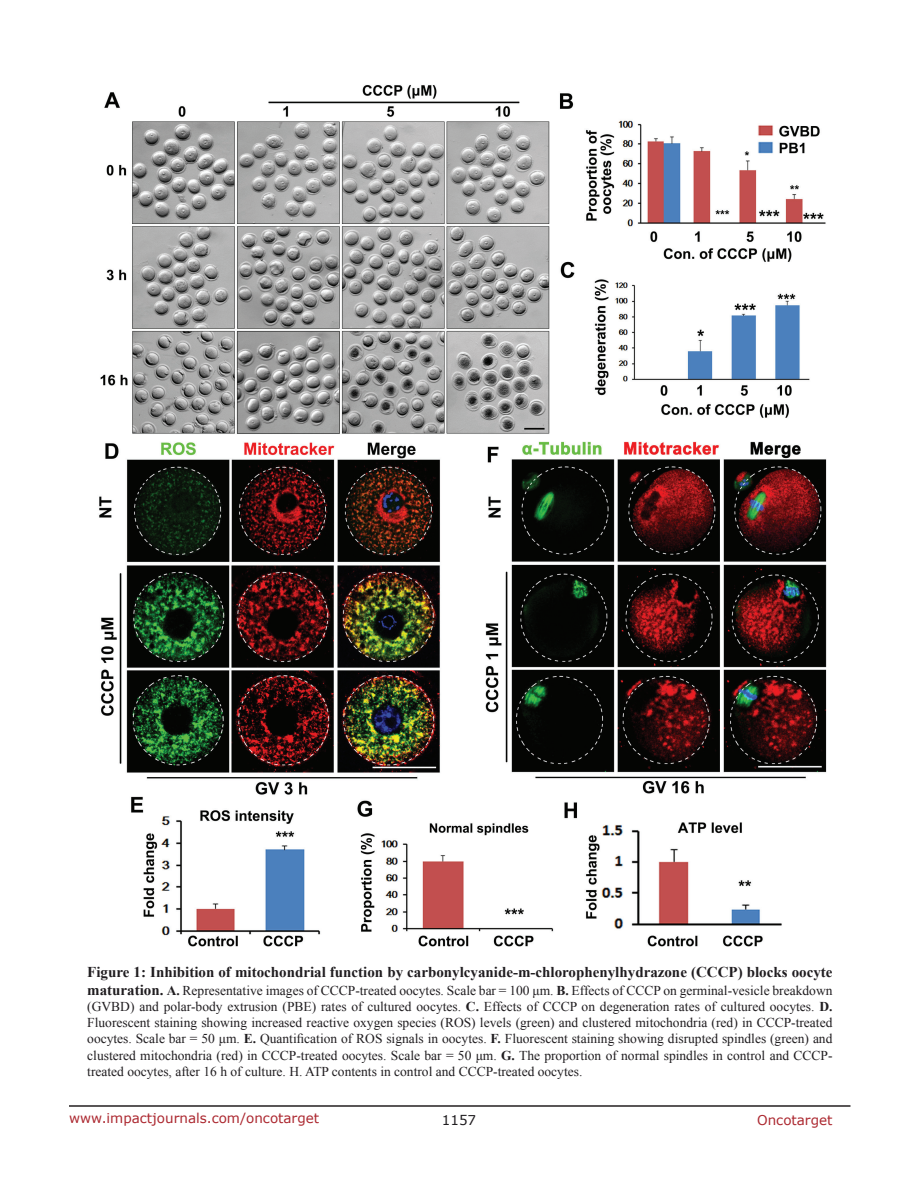
<style>
.page{position:relative;width:918px;height:1188px;background:#fff}
.page>*{position:absolute;margin:0;border:0;box-sizing:border-box;transform-origin:0 0}
.t1{font:700 15px "Times New Roman";color:#201d20}
.t2{font:13.5px/16.2px "Times New Roman";color:#201d20;text-align:justify}
.t3{font:13.5px "Verdana";color:#ac2830}
.t4{font:13.5px "Verdana";color:#201d20}
.s1{font-weight:700;font-size:15px}
.s2{font-weight:700}
</style>
<div class="page">
<hr style="left:69px;top:1105px;width:781px;height:2px;background:#231f20">
<img style="left:99px;top:85px;width:728px;height:862px">
<p class="t1" style="left:87px;top:961px;width:621px">Figure 1: Inhibition of mitochondrial function by carbonylcyanide-m-chlorophenylhydrazone (CCC</p>
<p class="t1" style="left:729px;top:961px;width:105px">P) blocks oocyte</p>
<p class="t2" style="left:87px;top:982px;width:747px"><span class="s1">maturation.</span> <span class="s2">A.</span> Representative images of CCCP-treated oocytes. Scale bar = 100 μm. <span class="s2">B.</span> Effects of CCCP on germinal-vesicle breakdown (GVBD) and polar-body extrusion (PBE) rates of cultured oocytes. <span class="s2">C.</span> Effects of CCCP on degeneration rates of cultured oocytes. <span class="s2">D.<br></span>Fluorescent staining showing increased reactive oxygen species (ROS) levels (green) and clustered mitochondria (red) in CCCP-treated oocytes. Scale bar = 50 μm. <span class="s2">E.</span> Quantification of ROS signals in oocytes. <span class="s2">F.</span> Fluorescent staining showing disrupted spindles (green) and clustered mitochondria (red) in CCCP-treated oocytes. Scale bar = 50 μm. <span class="s2">G.</span> The proportion of normal spindles in control and CCCP&shy;treated oocytes, after 16 h of culture. H. ATP contents in control and CCCP-treated oocytes.</p>
<p class="t3" style="left:69px;top:1109px;width:252px">www.impactjournals.com/oncotarget</p>
<p class="t4" style="left:442px;top:1111px;width:36px">1157</p>
<p class="t3" style="left:757px;top:1111px;width:77px">Oncotarget</p>
</div>
